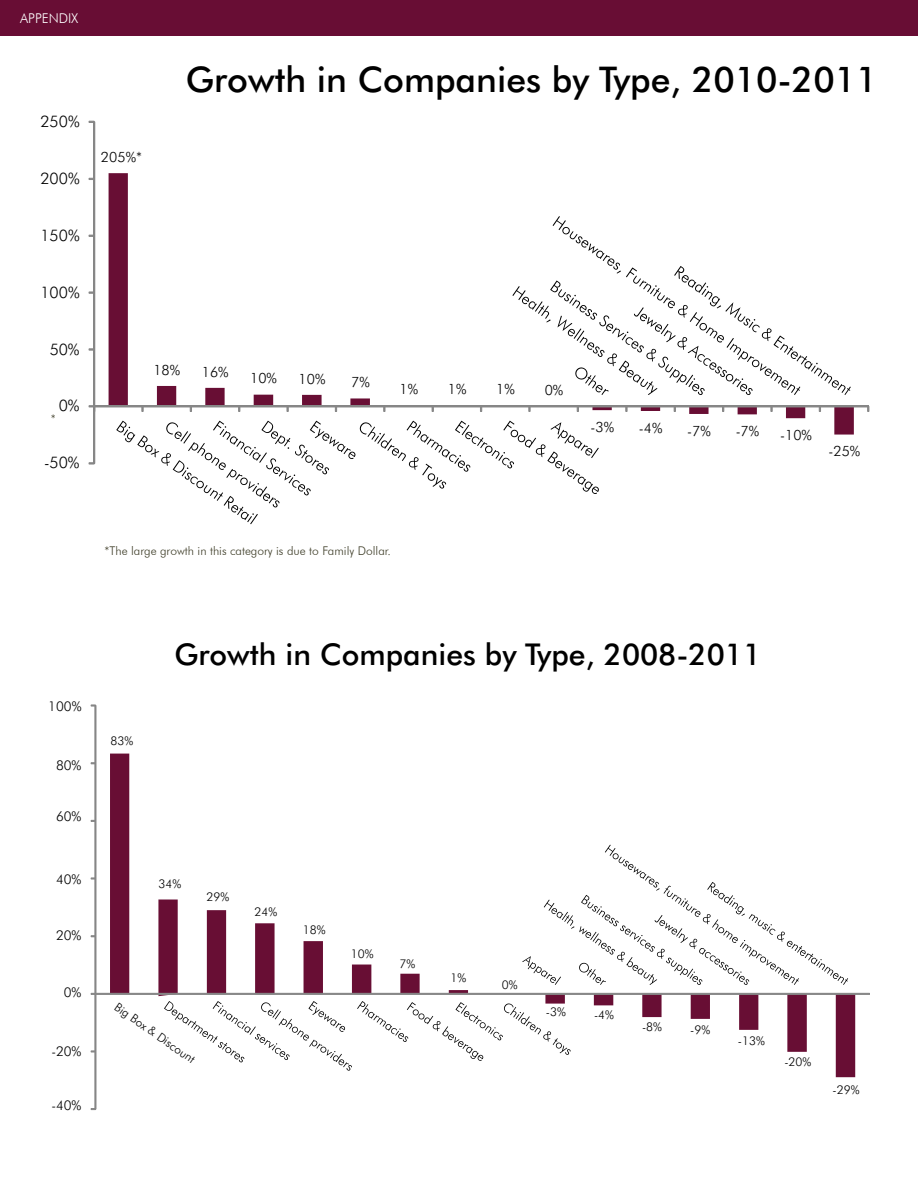
<style>
.page{position:relative;width:918px;height:1188px;background:#fff}
.page>*{position:absolute;margin:0;border:0;box-sizing:border-box;transform-origin:0 0}
.t1{font:500 35.4px "Futura BT";color:#000}
.t2{font:500 30px "Futura BT";color:#000}
.t3{font:300 15.9px "Futura BT";color:#000}
.t4{font:300 14.25px "Futura BT";letter-spacing:.005em;color:#000}
.t5{font:300 13.5px "Futura BT";color:#000}
.t6{font:300 13.5px "Futura BT";color:#fff}
.t7{font:300 12px "Futura BT";letter-spacing:.005em;color:#000}
.t8{font:300 12px "Futura BT";color:#3f3e29}
</style>
<div class="page">
<div style="left:0;top:0;width:918px;height:36px;background:#680d34"></div>
<svg style="left:109px;top:173px;width:745px;height:262px"></svg>
<div style="left:93px;top:122px;width:2px;height:342px;border:1px solid #868686"></div>
<div style="left:94px;top:406px;width:774px;height:1px;border:1px solid #868686"></div>
<svg style="left:819px;top:406px;width:2px;height:6px"></svg>
<svg style="left:722px;top:406px;width:2px;height:6px"></svg>
<svg style="left:674px;top:406px;width:2px;height:6px"></svg>
<svg style="left:577px;top:406px;width:2px;height:6px"></svg>
<svg style="left:480px;top:406px;width:2px;height:6px"></svg>
<svg style="left:335px;top:406px;width:2px;height:6px"></svg>
<svg style="left:190px;top:406px;width:2px;height:6px"></svg>
<svg style="left:89px;top:406px;width:6px;height:6px"></svg>
<svg style="left:116px;top:421px;width:483px;height:103px"></svg>
<svg style="left:553px;top:216px;width:247px;height:50px"></svg>
<svg style="left:512px;top:266px;width:339px;height:129px"></svg>
<svg style="left:110px;top:754px;width:745px;height:323px"></svg>
<hr style="left:95px;top:705px;width:1px;height:404px;background:#868686">
<hr style="left:95px;top:993px;width:775px;height:1px;background:#868686">
<svg style="left:164px;top:1001px;width:407px;height:70px"></svg>
<p class="t6" style="left:20px;top:10px;width:59px">APPENDIX</p>
<h3 class="t3" style="left:41px;top:112px;width:41px">250%</h3>
<h3 class="t3" style="left:41px;top:169px;width:41px">200%</h3>
<h3 class="t3" style="left:41px;top:225px;width:41px">150%</h3>
<h3 class="t3" style="left:41px;top:282px;width:41px">100%</h3>
<h3 class="t3" style="left:50px;top:339px;width:31px">50%</h3>
<h3 class="t3" style="left:59px;top:396px;width:22px">0%</h3>
<p class="t8" style="left:51px;top:411px;width:7px">*</p>
<h3 class="t3" style="left:44px;top:453px;width:37px">-50%</h3>
<p class="t4" style="left:101px;top:148px;width:43px">205%*</p>
<h1 class="t1" style="left:186px;top:58px;width:693px">Growth in Companies by Type, 2010-2011</h1>
<p class="t4" style="left:153px;top:361px;width:28px">18%</p>
<p class="t4" style="left:202px;top:363px;width:28px">16%</p>
<p class="t4" style="left:250px;top:370px;width:28px">10%</p>
<p class="t4" style="left:299px;top:370px;width:28px">10%</p>
<p class="t4" style="left:351px;top:374px;width:20px">7%</p>
<p class="t4" style="left:400px;top:380px;width:20px">1%</p>
<p class="t4" style="left:448px;top:380px;width:20px">1%</p>
<p class="t4" style="left:496px;top:381px;width:20px">1%</p>
<p class="t4" style="left:545px;top:381px;width:20px">0%</p>
<p class="t4" style="left:591px;top:418px;width:25px">-3%</p>
<p class="t4" style="left:639px;top:419px;width:25px">-4%</p>
<p class="t4" style="left:687px;top:422px;width:25px">-7%</p>
<p class="t4" style="left:736px;top:422px;width:25px">-7%</p>
<p class="t4" style="left:780px;top:426px;width:33px">-10%</p>
<p class="t4" style="left:828px;top:442px;width:33px">-25%</p>
<p class="t8" style="left:105px;top:544px;width:288px">*The large growth in this category is due to Family Dollar.</p>
<p class="t5" style="left:48px;top:698px;width:35px">100%</p>
<p class="t5" style="left:56px;top:757px;width:27px">80%</p>
<p class="t5" style="left:56px;top:808px;width:27px">60%</p>
<p class="t5" style="left:56px;top:871px;width:27px">40%</p>
<p class="t5" style="left:56px;top:927px;width:27px">20%</p>
<p class="t5" style="left:64px;top:984px;width:19px">0%</p>
<p class="t5" style="left:51px;top:1043px;width:32px">-20%</p>
<p class="t5" style="left:51px;top:1097px;width:32px">-40%</p>
<p class="t7" style="left:110px;top:734px;width:24px">83%</p>
<h2 class="t2" style="left:174px;top:637px;width:588px">Growth in Companies by Type, 2008-2011</h2>
<p class="t7" style="left:158px;top:877px;width:24px">34%</p>
<p class="t7" style="left:207px;top:889px;width:24px">29%</p>
<p class="t7" style="left:255px;top:904px;width:24px">24%</p>
<p class="t7" style="left:120px;top:999px;width:97px;rotate:35deg">Big Box &amp; Discount</p>
<p class="t7" style="left:303px;top:923px;width:24px">18%</p>
<p class="t7" style="left:351px;top:947px;width:24px">10%</p>
<p class="t7" style="left:399px;top:956px;width:17px">7%</p>
<p class="t7" style="left:451px;top:971px;width:17px">1%</p>
<p class="t7" style="left:502px;top:977px;width:17px">0%</p>
<p class="t7" style="left:546px;top:1005px;width:21px">-3%</p>
<p class="t7" style="left:594px;top:1008px;width:21px">-4%</p>
<p class="t7" style="left:642px;top:1020px;width:21px">-8%</p>
<p class="t7" style="left:690px;top:1023px;width:21px">-9%</p>
<p class="t7" style="left:738px;top:1034px;width:29px">-13%</p>
<p class="t7" style="left:784px;top:1055px;width:28px">-20%</p>
<p class="t7" style="left:833px;top:1082px;width:29px">-29%</p>
</div>
